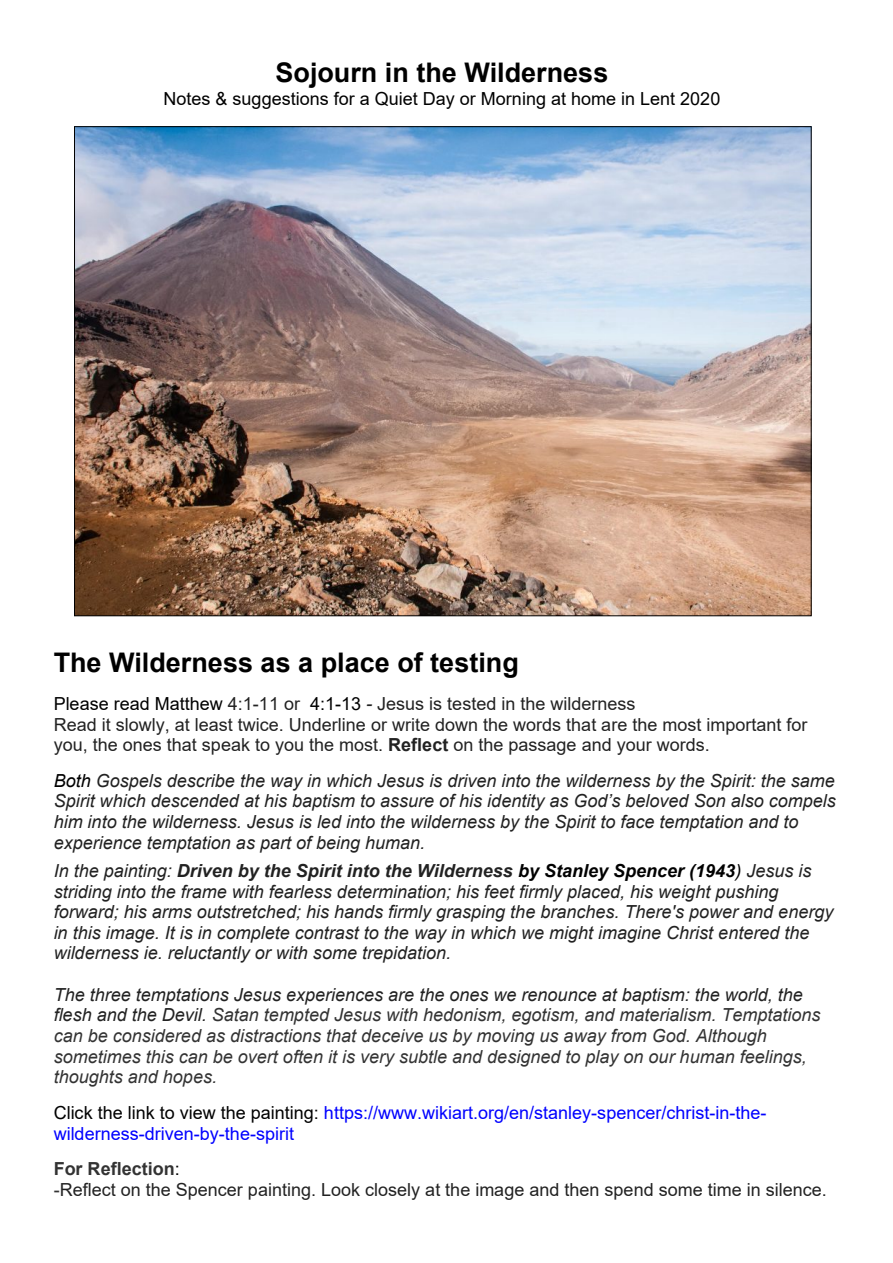
<style>
.page{position:relative;width:893px;height:1263px;background:#fff}
.page>*{position:absolute;margin:0;border:0;box-sizing:border-box;transform-origin:0 0}
.t1{font:700 27px "Arial";color:#000}
.t2{font:italic 18px/20.7px "Arial";color:#222}
.t3{font:italic 18px/20.7px "Arial";color:#333}
.t4{font:18px/20.7px "Arial";color:#222}
.t5{font:18px/20.7px "Arial";color:#00f}
.t6{font:18px "Arial";color:#000}
.s1{color:#000}
.s2{font-style:italic}
.s3{font-weight:700}
.s4{font-weight:700;color:#000}
.s5{color:#222}
.s6{font-weight:700;color:#333}
.s7{color:#333}
</style>
<div class="page">
<img style="left:76px;top:128px;width:734px;height:486px">
<h1 class="t1" style="left:275px;top:63px;width:334px">Sojourn in the Wilderness</h1>
<p class="t6" style="left:163px;top:92px;width:558px">Notes &amp; suggestions for a Quiet Day or Morning at home in Lent 2020</p>
<h1 class="t1" style="left:54px;top:652px;width:467px">The Wilderness as a place of testing</h1>
<p class="t4" style="left:54px;top:695px;width:755px"><span class="s1">Please read Matthew</span> 4:1-11 or <span class="s1">4:1-13</span> <span class="s2">-</span> Jesus is tested in the wilderness<br>Read it slowly, at least twice. Underline or write down the words that are the most important for you, the ones that speak to you the most. <span class="s3">Reflect</span> on the passage and your words.</p>
<p class="t2" style="left:54px;top:772px;width:784px"><span class="s1">Both</span> Gospels describe the way in which Jesus is driven into the wilderness by the Spirit: the same Spirit which descended at his baptism to assure of his identity as God’s beloved Son also compels him into the wilderness. Jesus is led into the wilderness by the Spirit to face temptation and to experience temptation as part of being human.</p>
<p class="t2" style="left:54px;top:862px;width:781px">In the painting: <span class="s3">Driven by the Spirit into the Wilderness</span> <span class="s4">by Stanley Spencer (1943</span><span class="s1">)</span> Jesus is striding into the frame with fearless determination; his feet firmly placed, his weight pushing forward; his arms outstretched; his hands firmly grasping the branches. There's power and energy in this image. It is in complete contrast to the way in which we might imagine Christ entered the wilderness ie. reluctantly or with some trepidation.</p>
<p class="t3" style="left:54px;top:986px;width:768px"><span class="s5">The three temptations Jesus experiences are the ones we renounce at baptism: the world, the flesh and the Devil.</span> Satan tempted Jesus with hedonism, egotism, and materialism. Temptations can be considered as distractions that deceive us by moving us away from God. Although sometimes this can be overt often it is very subtle and designed to play on our human feelings, thoughts and hopes.</p>
<p class="t5" style="left:54px;top:1104px;width:714px"><span class="s1">Click the link to view the painting:</span> https://www.wikiart.org/en/stanley-spencer/christ-in-the&shy;wilderness-driven-by-the-spirit</p>
<p class="t4" style="left:54px;top:1160px;width:775px"><span class="s6">For Reflection</span><span class="s1">:<br></span><span class="s7">-</span>Reflect on the Spencer painting. Look closely at the image and then spend some time in silence.</p>
</div>
